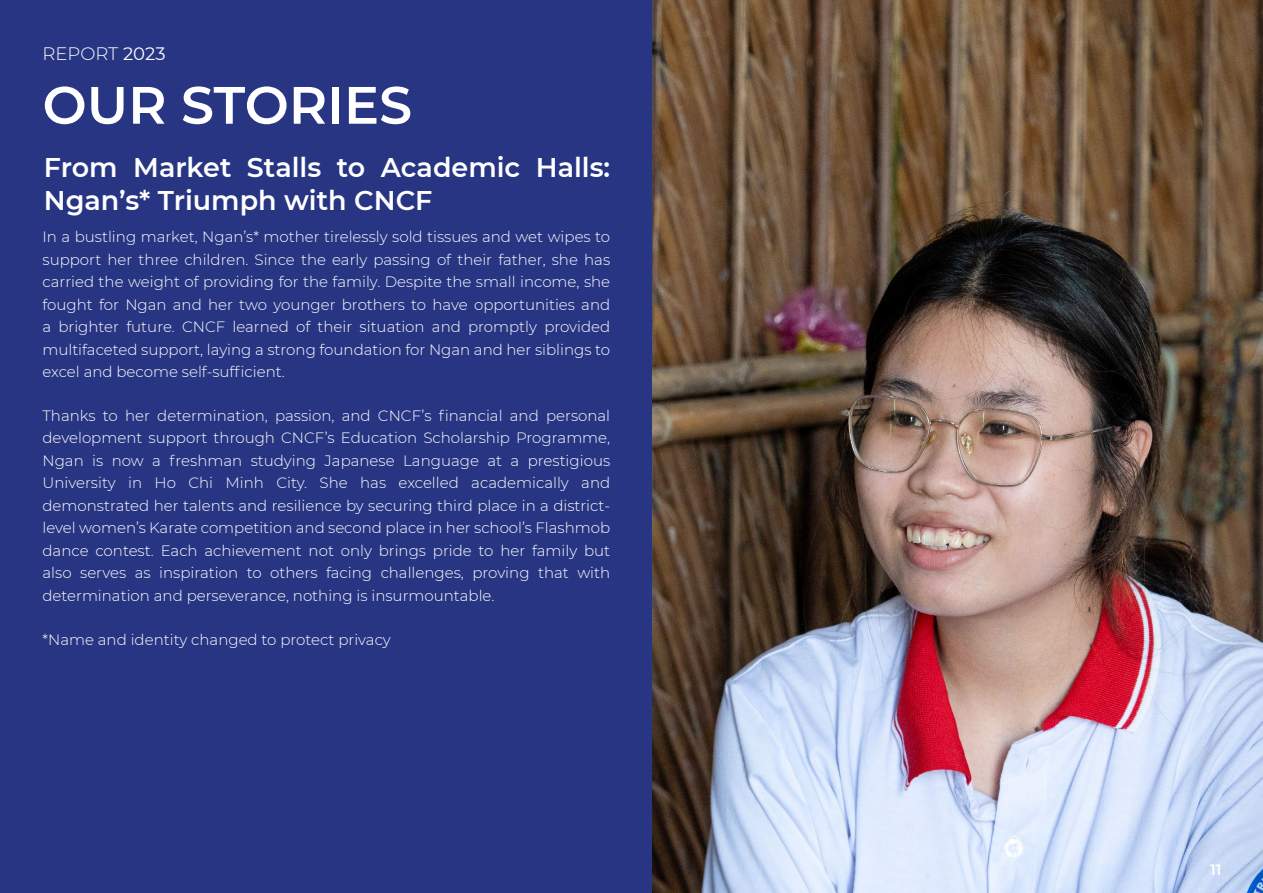
<style>
.page{position:relative;width:1263px;height:893px;background:#fff}
.page>*{position:absolute;margin:0;border:0;box-sizing:border-box;transform-origin:0 0}
.t1{font:600 52.5px "Montserrat";color:#fff}
.t2{font:600 27px/33px "Montserrat";color:#fff}
.t3{font:300 18px "Montserrat";color:#fff}
.t4{font:300 15px/22.5px "Montserrat";color:#fff;text-align:justify}
.t5{font:600 15px "Montserrat";color:#fff}
.s1{font-weight:400}
</style>
<div class="page">
<div style="left:0;top:0;width:653px;height:893px;background:#283583"></div>
<img style="left:653px;top:0;width:610px;height:893px">
<p class="t3" style="left:43px;top:41px;width:124px">REPORT <span class="s1">2023</span></p>
<h1 class="t1" style="left:43px;top:68px;width:371px">OUR STORIES</h1>
<h2 class="t2" style="left:44px;top:149px;width:568px">From Market Stalls to Academic Halls:<br>Ngan’s* Triumph with CNCF</h2>
<p class="t4" style="left:43px;top:225px;width:569px">In a bustling market, Ngan’s* mother tirelessly sold tissues and wet wipes to support her three children. Since the early passing of their father, she has carried the weight of providing for the family. Despite the small income, she fought for Ngan and her two younger brothers to have opportunities and a brighter future. CNCF learned of their situation and promptly provided multifaceted support, laying a strong foundation for Ngan and her siblings to excel and become self-sufficient.</p>
<p class="t4" style="left:43px;top:404px;width:569px">Thanks to her determination, passion, and CNCF’s financial and personal development support through CNCF’s Education Scholarship Programme, Ngan is now a freshman studying Japanese Language at a prestigious University in Ho Chi Minh City. She has excelled academically and demonstrated her talents and resilience by securing third place in a district&shy;level women’s Karate competition and second place in her school’s Flashmob dance contest. Each achievement not only brings pride to her family but also serves as inspiration to others facing challenges, proving that with determination and perseverance, nothing is insurmountable.</p>
<p class="t4" style="left:43px;top:628px;width:350px">*Name and identity changed to protect privacy</p>
<p class="t5" style="left:1210px;top:859px;width:13px">11</p>
</div>
